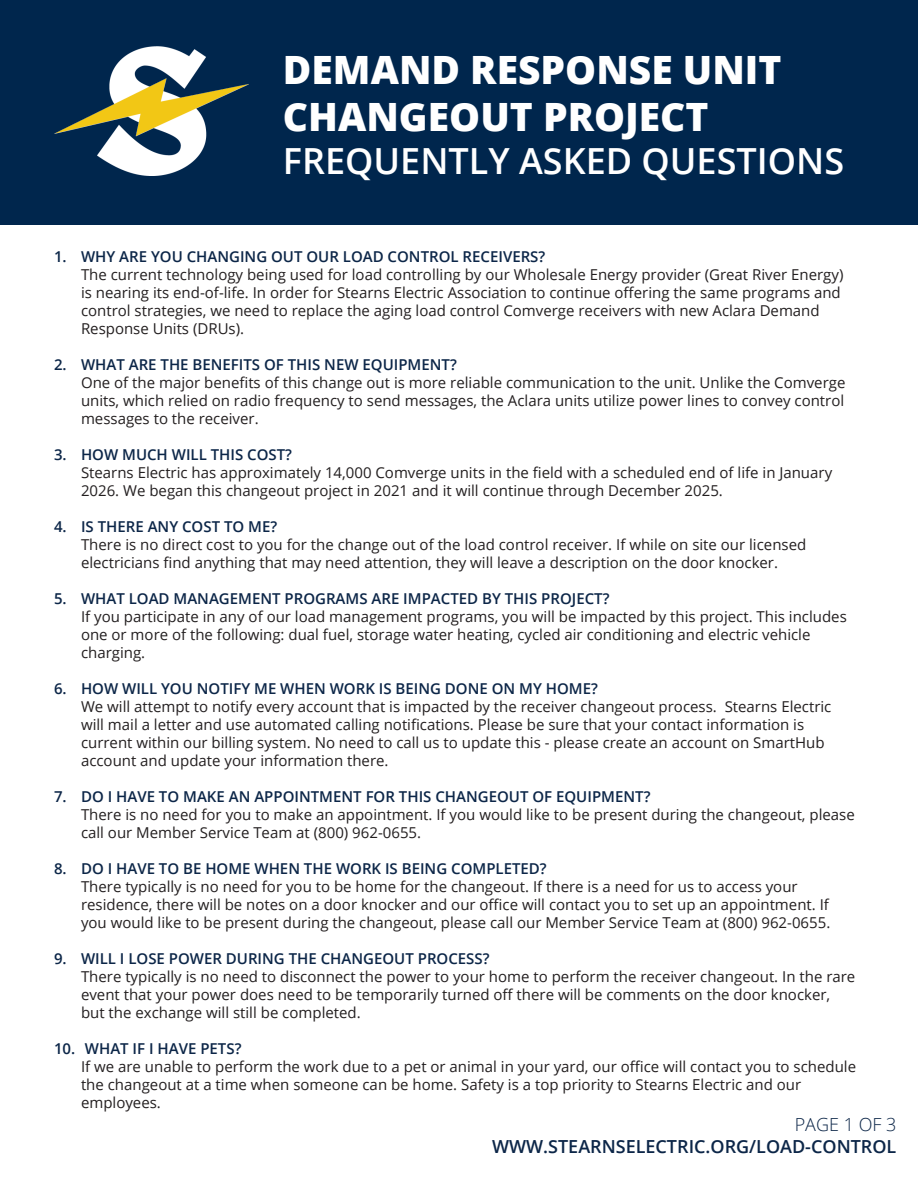
<style>
.page{position:relative;width:918px;height:1188px;background:#fff}
.page>*{position:absolute;margin:0;border:0;box-sizing:border-box;transform-origin:0 0}
.t1{font:800 39px/46.8px "Open Sans";color:#fff}
.t2{font:600 36px "Open Sans";color:#fff}
.t3{font:600 18px "Open Sans";color:#0c2648}
.t4{font:300 18px "Open Sans";color:#0c2648}
.t5{font:15px/18px "Open Sans";color:#231f20}
.s1{font-weight:600;color:#0c2648}
</style>
<div class="page">
<div style="left:0;top:0;width:918px;height:225px;background:#00264d"></div>
<img style="left:54px;top:46px;width:194px;height:130px">
<p class="t1" style="left:283px;top:44px;width:500px">DEMAND RESPONSE UNIT<br>CHANGEOUT PROJECT</p>
<p class="t2" style="left:283px;top:136px;width:563px">FREQUENTLY ASKED QUESTIONS</p>
<p class="t5" style="left:81px;top:247px;width:764px;text-indent:-27px"><span class="s1">1. WHY ARE YOU CHANGING OUT OUR LOAD CONTROL RECEIVERS?<br></span>The current technology being used for load controlling by our Wholesale Energy provider (Great River Energy) is nearing its end-of-life. In order for Stearns Electric Association to continue offering the same programs and control strategies, we need to replace the aging load control Comverge receivers with new Aclara Demand Response Units (DRUs).</p>
<p class="t5" style="left:81px;top:355px;width:766px;text-indent:-27px"><span class="s1">2. WHAT ARE THE BENEFITS OF THIS NEW EQUIPMENT?<br></span>One of the major benefits of this change out is more reliable communication to the unit. Unlike the Comverge units, which relied on radio frequency to send messages, the Aclara units utilize power lines to convey control messages to the receiver.</p>
<p class="t5" style="left:81px;top:445px;width:753px;text-indent:-27px"><span class="s1">3. HOW MUCH WILL THIS COST?<br></span>Stearns Electric has approximately 14,000 Comverge units in the field with a scheduled end of life in January<br>2026. We began this changeout project in 2021 and it will continue through December 2025.</p>
<p class="t5" style="left:81px;top:517px;width:727px;text-indent:-27px"><span class="s1">4. IS THERE ANY COST TO ME?<br></span>There is no direct cost to you for the change out of the load control receiver. If while on site our licensed electricians find anything that may need attention, they will leave a description on the door knocker.</p>
<p class="t5" style="left:81px;top:589px;width:767px;text-indent:-27px"><span class="s1">5. WHAT LOAD MANAGEMENT PROGRAMS ARE IMPACTED BY THIS PROJECT?<br></span>If you participate in any of our load management programs, you will be impacted by this project. This includes one or more of the following: dual fuel, storage water heating, cycled air conditioning and electric vehicle charging.</p>
<p class="t5" style="left:81px;top:679px;width:752px;text-indent:-27px"><span class="s1">6. HOW WILL YOU NOTIFY ME WHEN WORK IS BEING DONE ON MY HOME?<br></span>We will attempt to notify every account that is impacted by the receiver changeout process. Stearns Electric will mail a letter and use automated calling notifications. Please be sure that your contact information is current within our billing system. No need to call us to update this - please create an account on SmartHub account and update your information there.</p>
<p class="t5" style="left:81px;top:787px;width:775px;text-indent:-27px"><span class="s1">7. DO I HAVE TO MAKE AN APPOINTMENT FOR THIS CHANGEOUT OF EQUIPMENT?<br></span>There is no need for you to make an appointment. If you would like to be present during the changeout, please call our Member Service Team at (800) 962-0655.</p>
<p class="t5" style="left:81px;top:859px;width:751px;text-indent:-27px"><span class="s1">8. DO I HAVE TO BE HOME WHEN THE WORK IS BEING COMPLETED?<br></span>There typically is no need for you to be home for the changeout. If there is a need for us to access your residence, there will be notes on a door knocker and our office will contact you to set up an appointment. If you would like to be present during the changeout, please call our Member Service Team at (800) 962-0655.</p>
<p class="t5" style="left:81px;top:949px;width:776px;text-indent:-27px"><span class="s1">9. WILL I LOSE POWER DURING THE CHANGEOUT PROCESS?<br></span>There typically is no need to disconnect the power to your home to perform the receiver changeout. In the rare event that your power does need to be temporarily turned off there will be comments on the door knocker, but the exchange will still be completed.</p>
<p class="t5" style="left:81px;top:1039px;width:777px;text-indent:-27px"><span class="s1">10. WHAT IF I HAVE PETS?<br></span>If we are unable to perform the work due to a pet or animal in your yard, our office will contact you to schedule the changeout at a time when someone can be home. Safety is a top priority to Stearns Electric and our employees.</p>
<p class="t4" style="left:795px;top:1113px;width:103px">PAGE 1 OF 3</p>
<p class="t3" style="left:492px;top:1134px;width:406px">WWW.STEARNSELECTRIC.ORG/LOAD-CONTROL</p>
</div>
